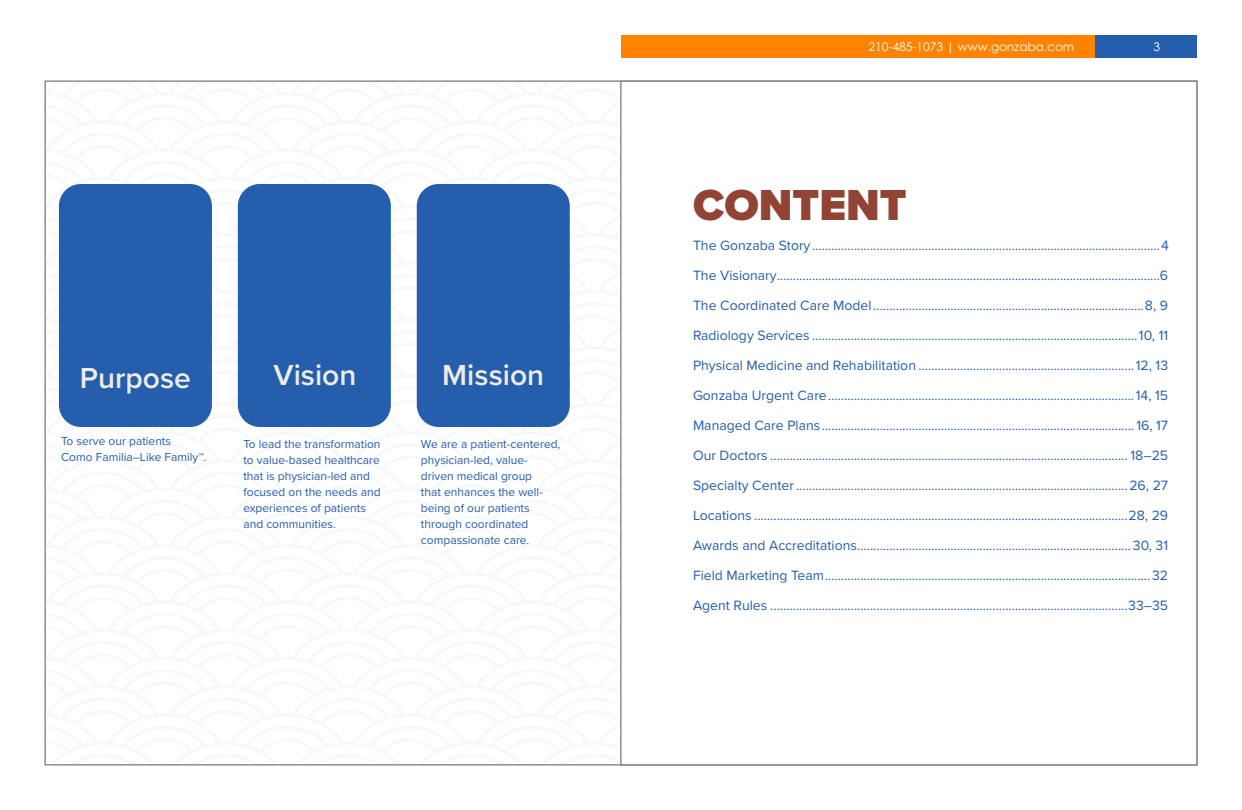
<style>
.page{position:relative;width:1242px;height:810px;background:#fff}
.page>*{position:absolute;margin:0;border:0;box-sizing:border-box;transform-origin:0 0}
.t1{font:900 45px "Proxima Nova";color:#914433}
.t2{font:600 30px "Proxima Nova";color:#edebe3}
.t3{font:14px "Proxima Nova";color:#245eac}
.PROX_CONTENT{font:12px/16px "Proxima Nova";color:#245eac}
.t4{font:12px "Century Gothic Pro";color:#fff}
</style>
<div class="page">
<div style="left:59px;top:184px;width:153px;height:243px;background:#245eac;border-radius:22px"></div>
<div style="left:238px;top:184px;width:153px;height:243px;background:#245eac;border-radius:22px"></div>
<div style="left:417px;top:184px;width:153px;height:243px;background:#245eac;border-radius:22px"></div>
<div style="left:1095px;top:35px;width:102px;height:23px;background:#245eac"></div>
<div style="left:621px;top:35px;width:474px;height:23px;background:#ff8300"></div>
<p class="t2" style="left:80px;top:355px;width:113px">Purpose</p>
<p class="t2" style="left:273px;top:353px;width:85px">Vision</p>
<p class="t2" style="left:442px;top:353px;width:104px">Mission</p>
<p class="PROX_CONTENT" style="left:61px;top:432px;width:111px">To serve our patients</p>
<p class="PROX_CONTENT" style="left:61px;top:448px;width:147px">Como Familia–Like Family™.</p>
<p class="PROX_CONTENT" style="left:243px;top:435px;width:139px">To lead the transformation to value-based healthcare that is physician-led and focused on the needs and experiences of patients and communities.</p>
<p class="PROX_CONTENT" style="left:421px;top:435px;width:141px">We are a patient-centered, physician-led, value&shy;driven medical group<br>that enhances the well&shy;being of our patients through coordinated compassionate care.</p>
<p class="t4" style="left:869px;top:39px;width:207px">210-485-1073 | www.gonzaba.com</p>
<p class="t4" style="left:1153px;top:39px;width:8px">3</p>
<p class="t1" style="left:693px;top:172px;width:215px">CONTENT</p>
<p class="t3" style="left:693px;top:235px;width:477px">The Gonzaba Story............................................................................................................4</p>
<p class="t3" style="left:693px;top:265px;width:477px">The Visionary.......................................................................................................................6</p>
<p class="t3" style="left:693px;top:295px;width:477px">The Coordinated Care Model ....................................................................................8, 9</p>
<p class="t3" style="left:693px;top:325px;width:477px">Radiology Services .....................................................................................................10, 11</p>
<p class="t3" style="left:693px;top:355px;width:477px">Physical Medicine and Rehabilitation ...................................................................12, 13</p>
<p class="t3" style="left:693px;top:385px;width:477px">Gonzaba Urgent Care...............................................................................................14, 15</p>
<p class="t3" style="left:693px;top:415px;width:477px">Managed Care Plans................................................................................................. 16, 17</p>
<p class="t3" style="left:693px;top:445px;width:477px">Our Doctors ............................................................................................................... 18–25</p>
<p class="t3" style="left:693px;top:475px;width:477px">Specialty Center.......................................................................................................26, 27</p>
<p class="t3" style="left:693px;top:505px;width:477px">Locations ....................................................................................................................28, 29</p>
<p class="t3" style="left:693px;top:535px;width:477px">Awards and Accreditations..................................................................................... 30, 31</p>
<p class="t3" style="left:693px;top:565px;width:477px">Field Marketing Team.....................................................................................................32</p>
<p class="t3" style="left:693px;top:595px;width:477px">Agent Rules ...............................................................................................................33–35</p>
</div>
